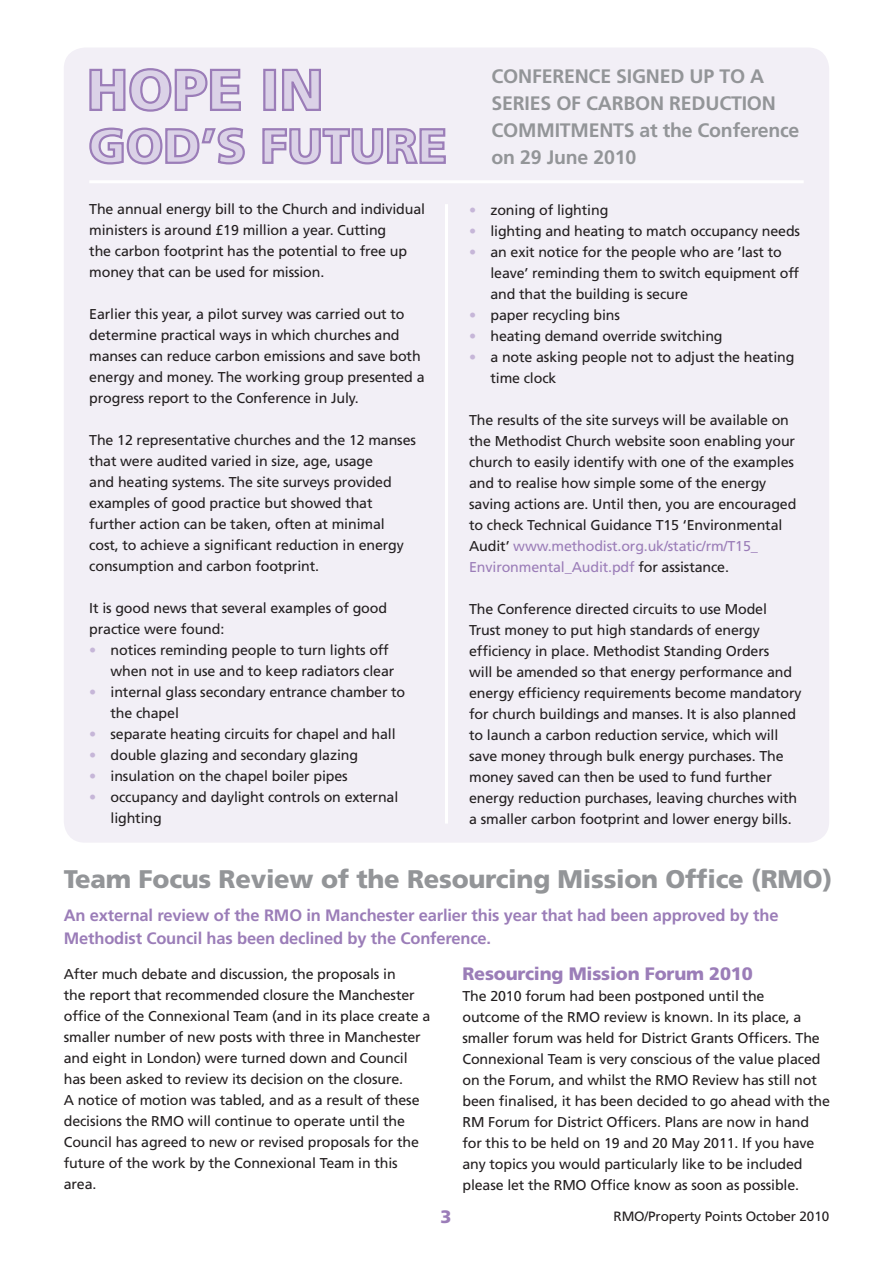
<style>
.page{position:relative;width:893px;height:1263px;background:#fff}
.page>*{position:absolute;margin:0;border:0;box-sizing:border-box;transform-origin:0 0}
.t1{font:900 25.5px "Frutiger";letter-spacing:-.01em;color:#939598}
.t2{font:700 19.5px/27px "Frutiger";letter-spacing:-.01em;color:#939598}
.t3{font:900 18px "Frutiger";letter-spacing:-.01em;color:#9b7db8}
.t4{font:700 16.5px/22.5px "Frutiger";letter-spacing:-.01em;color:#9b7db8}
.t5{font:14.25px/21px "Frutiger";letter-spacing:-.01em;color:#231f20}
.t6{font:13.5px "Frutiger";letter-spacing:-.01em;color:#231f20}
.s1{color:#c6b6d8}
.s2{color:#9b7db8}
</style>
<div class="page">
<div style="left:64px;top:48px;width:765px;height:795px;background:#f2eff6;border-radius:21px"></div>
<svg style="left:89px;top:127px;width:357px;height:38px"></svg>
<svg style="left:89px;top:68px;width:232px;height:44px"></svg>
<hr style="left:445px;top:204px;width:3px;height:619px;background:#fff">
<hr style="left:89px;top:180px;width:715px;height:3px;background:#fff">
<p class="t5" style="left:89px;top:198px;width:337px">The annual energy bill to the Church and individual ministers is around £19 million a year. Cutting<br>the carbon footprint has the potential to free up money that can be used for mission.</p>
<p class="t5" style="left:89px;top:303px;width:337px">Earlier this year, a pilot survey was carried out to determine practical ways in which churches and manses can reduce carbon emissions and save both energy and money. The working group presented a progress report to the Conference in July.</p>
<p class="t5" style="left:89px;top:429px;width:328px">The 12 representative churches and the 12 manses that were audited varied in size, age, usage<br>and heating systems. The site surveys provided examples of good practice but showed that further action can be taken, often at minimal cost, to achieve a significant reduction in energy consumption and carbon footprint.</p>
<p class="t5" style="left:89px;top:597px;width:299px">It is good news that several examples of good practice were found:</p>
<p class="t5" style="left:111px;top:639px;width:285px;text-indent:-21px"><span class="s1">•</span> notices reminding people to turn lights off when not in use and to keep radiators clear</p>
<p class="t5" style="left:111px;top:681px;width:296px;text-indent:-21px"><span class="s1">•</span> internal glass secondary entrance chamber to the chapel</p>
<p class="t5" style="left:89px;top:723px;width:308px"><span class="s1">•</span> separate heating circuits for chapel and hall</p>
<p class="t5" style="left:89px;top:744px;width:270px"><span class="s1">•</span> double glazing and secondary glazing</p>
<p class="t5" style="left:89px;top:765px;width:260px"><span class="s1">•</span> insulation on the chapel boiler pipes</p>
<p class="t5" style="left:111px;top:786px;width:289px;text-indent:-21px"><span class="s1">•</span> occupancy and daylight controls on external lighting</p>
<h2 class="t2" style="left:492px;top:62px;width:309px">CONFERENCE SIGNED UP TO A<br>SERIES OF CARBON REDUCTION<br>COMMITMENTS at the Conference on 29 June 2010</h2>
<p class="t5" style="left:469px;top:199px;width:141px"><span class="s1">•</span> zoning of lighting</p>
<p class="t5" style="left:469px;top:220px;width:332px"><span class="s1">•</span> lighting and heating to match occupancy needs</p>
<p class="t5" style="left:490px;top:242px;width:310px;text-indent:-21px"><span class="s1">•</span> an exit notice for the people who are ’last to leave’ reminding them to switch equipment off and that the building is secure</p>
<p class="t5" style="left:469px;top:305px;width:152px"><span class="s1">•</span> paper recycling bins</p>
<p class="t5" style="left:469px;top:326px;width:255px"><span class="s1">•</span> heating demand override switching</p>
<p class="t5" style="left:490px;top:347px;width:306px;text-indent:-21px"><span class="s1">•</span> a note asking people not to adjust the heating time clock</p>
<p class="t5" style="left:469px;top:410px;width:329px">The results of the site surveys will be available on the Methodist Church website soon enabling your church to easily identify with one of the examples and to realise how simple some of the energy saving actions are. Until then, you are encouraged to check Technical Guidance T15 ‘Environmental Audit’ <span class="s2">www.methodist.org.uk/static/rm/T15_ Environmental_Audit.pdf</span> for assistance.</p>
<p class="t5" style="left:469px;top:599px;width:334px">The Conference directed circuits to use Model Trust money to put high standards of energy efficiency in place. Methodist Standing Orders<br>will be amended so that energy performance and energy efficiency requirements become mandatory for church buildings and manses. It is also planned to launch a carbon reduction service, which will save money through bulk energy purchases. The money saved can then be used to fund further energy reduction purchases, leaving churches with a smaller carbon footprint and lower energy bills.</p>
<h1 class="t1" style="left:64px;top:864px;width:770px">Team Focus Review of the Resourcing Mission Office (RMO)</h1>
<p class="t4" style="left:64px;top:904px;width:716px">An external review of the RMO in Manchester earlier this year that had been approved by the<br>Methodist Council has been declined by the Conference.</p>
<p class="t5" style="left:64px;top:964px;width:368px">After much debate and discussion, the proposals in<br>the report that recommended closure the Manchester office of the Connexional Team (and in its place create a smaller number of new posts with three in Manchester and eight in London) were turned down and Council has been asked to review its decision on the closure.<br>A notice of motion was tabled, and as a result of these decisions the RMO will continue to operate until the Council has agreed to new or revised proposals for the future of the work by the Connexional Team in this area.</p>
<p class="t3" style="left:462px;top:962px;width:292px">Resourcing Mission Forum 2010</p>
<p class="t5" style="left:462px;top:985px;width:369px">The 2010 forum had been postponed until the<br>outcome of the RMO review is known. In its place, a smaller forum was held for District Grants Officers. The Connexional Team is very conscious of the value placed on the Forum, and whilst the RMO Review has still not been finalised, it has been decided to go ahead with the RM Forum for District Officers. Plans are now in hand for this to be held on 19 and 20 May 2011. If you have any topics you would particularly like to be included please let the RMO Office know as soon as possible.</p>
<p class="t3" style="left:440px;top:1206px;width:13px">3</p>
<p class="t6" style="left:614px;top:1209px;width:217px">RMO/Property Points October 2010</p>
</div>
